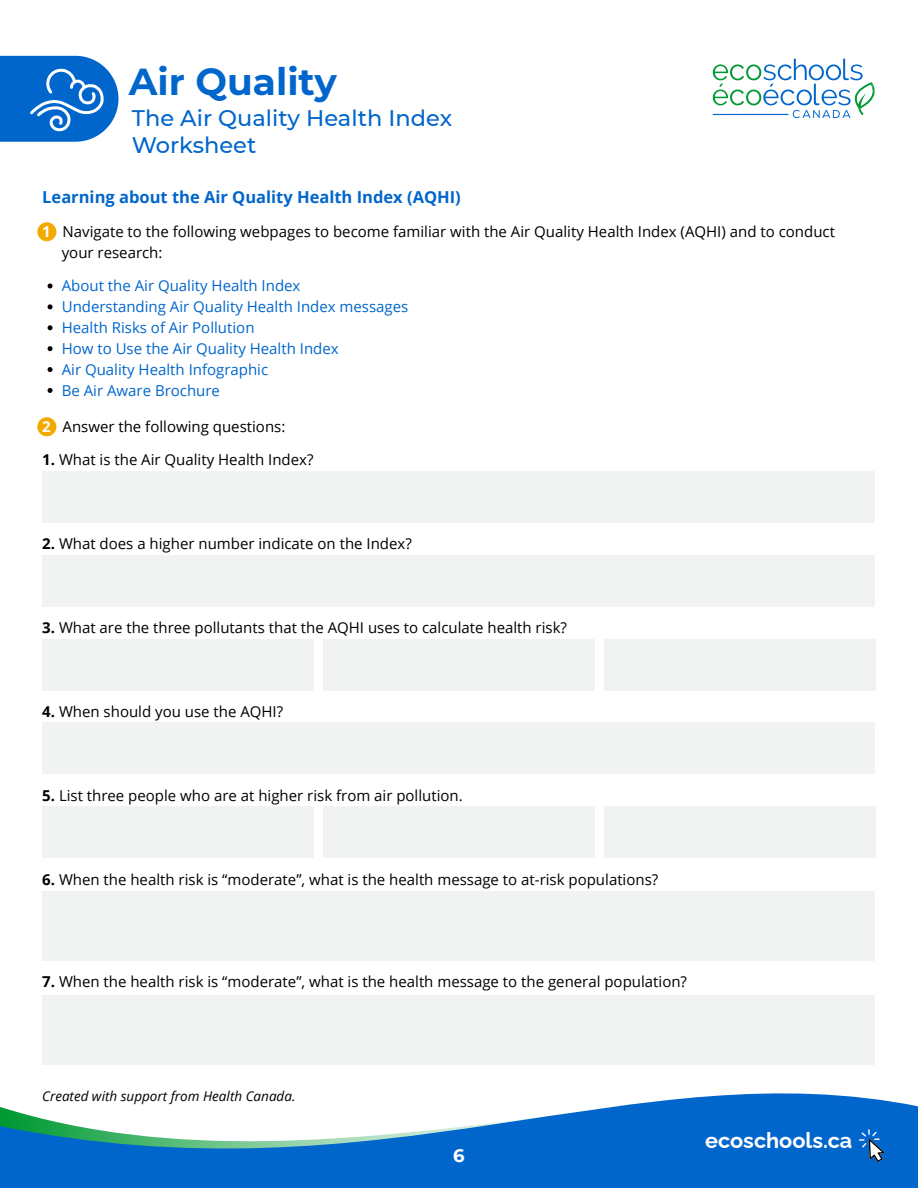
<style>
.page{position:relative;width:918px;height:1188px;background:#fff}
.page>*{position:absolute;margin:0;border:0;box-sizing:border-box;transform-origin:0 0}
.t1{font:700 37.5px "Montserrat";color:#06c}
.t2{font:500 22.5px/27px "Montserrat";color:#06c}
.t3{font:700 21.9px "Raleway";color:#fff}
.t4{font:700 18px "Montserrat";color:#fff}
.t5{font:700 16.5px "Open Sans";color:#06c}
.t6{font:15px/21px "Open Sans";color:#000}
.t7{font:15px/21px "Open Sans";color:#06c}
.t8{font:italic 13.5px "Open Sans";color:#000}
.s1{font-weight:700;color:#fff}
.s2{font-weight:700}
</style>
<div class="page">
<div style="left:42px;top:555px;width:833px;height:51px;background:#f1f2f2"></div>
<div style="left:42px;top:639px;width:271px;height:51px;background:#f1f2f2"></div>
<div style="left:42px;top:723px;width:833px;height:51px;background:#f1f2f2"></div>
<div style="left:42px;top:892px;width:833px;height:69px;background:#f1f2f2"></div>
<div style="left:42px;top:472px;width:833px;height:51px;background:#f1f2f2"></div>
<div style="left:42px;top:995px;width:833px;height:70px;background:#f1f2f2"></div>
<div style="left:323px;top:639px;width:271px;height:51px;background:#f1f2f2"></div>
<div style="left:604px;top:639px;width:271px;height:51px;background:#f1f2f2"></div>
<div style="left:42px;top:807px;width:271px;height:51px;background:#f1f2f2"></div>
<div style="left:323px;top:807px;width:271px;height:51px;background:#f1f2f2"></div>
<div style="left:604px;top:807px;width:271px;height:51px;background:#f1f2f2"></div>
<svg style="left:713px;top:59px;width:162px;height:59px"></svg>
<hr style="left:713px;top:114px;width:76px;height:1px;background:#06c">
<svg style="left:0;top:56px;width:119px;height:381px"></svg>
<svg style="left:0;top:1093px;width:918px;height:95px;fill:#06c"></svg>
<svg style="left:859px;top:1129px;width:26px;height:33px"></svg>
<h1 class="t1" style="left:129px;top:55px;width:210px">Air Quality</h1>
<h2 class="t2" style="left:132px;top:104px;width:322px">The Air Quality Health Index<br>Worksheet</h2>
<p class="t5" style="left:42px;top:186px;width:420px">Learning about the Air Quality Health Index (AQHI)</p>
<p class="t6" style="left:62px;top:220px;width:775px;text-indent:-20px"><span class="s1">1</span> Navigate to the following webpages to become familiar with the Air Quality Health Index (AQHI) and to conduct your research:</p>
<p class="t7" style="left:62px;top:274px;width:348px">About the Air Quality Health Index Understanding Air Quality Health Index messages Health Risks of Air Pollution<br>How to Use the Air Quality Health Index<br>Air Quality Health Infographic<br>Be Air Aware Brochure</p>
<p class="t6" style="left:42px;top:415px;width:245px"><span class="s1">2</span> Answer the following questions:</p>
<p class="t6" style="left:42px;top:448px;width:273px"><span class="s2">1.</span> What is the Air Quality Health Index?</p>
<p class="t6" style="left:42px;top:532px;width:371px"><span class="s2">2.</span> What does a higher number indicate on the Index?</p>
<p class="t6" style="left:42px;top:616px;width:526px"><span class="s2">3.</span> What are the three pollutants that the AQHI uses to calculate health risk?</p>
<p class="t6" style="left:42px;top:700px;width:242px"><span class="s2">4.</span> When should you use the AQHI?</p>
<p class="t6" style="left:42px;top:784px;width:422px"><span class="s2">5.</span> List three people who are at higher risk from air pollution.</p>
<p class="t6" style="left:42px;top:868px;width:618px"><span class="s2">6.</span> When the health risk is “moderate”, what is the health message to at-risk populations?</p>
<p class="t6" style="left:42px;top:970px;width:646px"><span class="s2">7.</span> When the health risk is “moderate”, what is the health message to the general population?</p>
<p class="t8" style="left:42px;top:1087px;width:255px">Created with support from Health Canada.</p>
<p class="t4" style="left:453px;top:1142px;width:13px">6</p>
<h3 class="t3" style="left:705px;top:1123px;width:149px">ecoschools.ca</h3>
</div>
